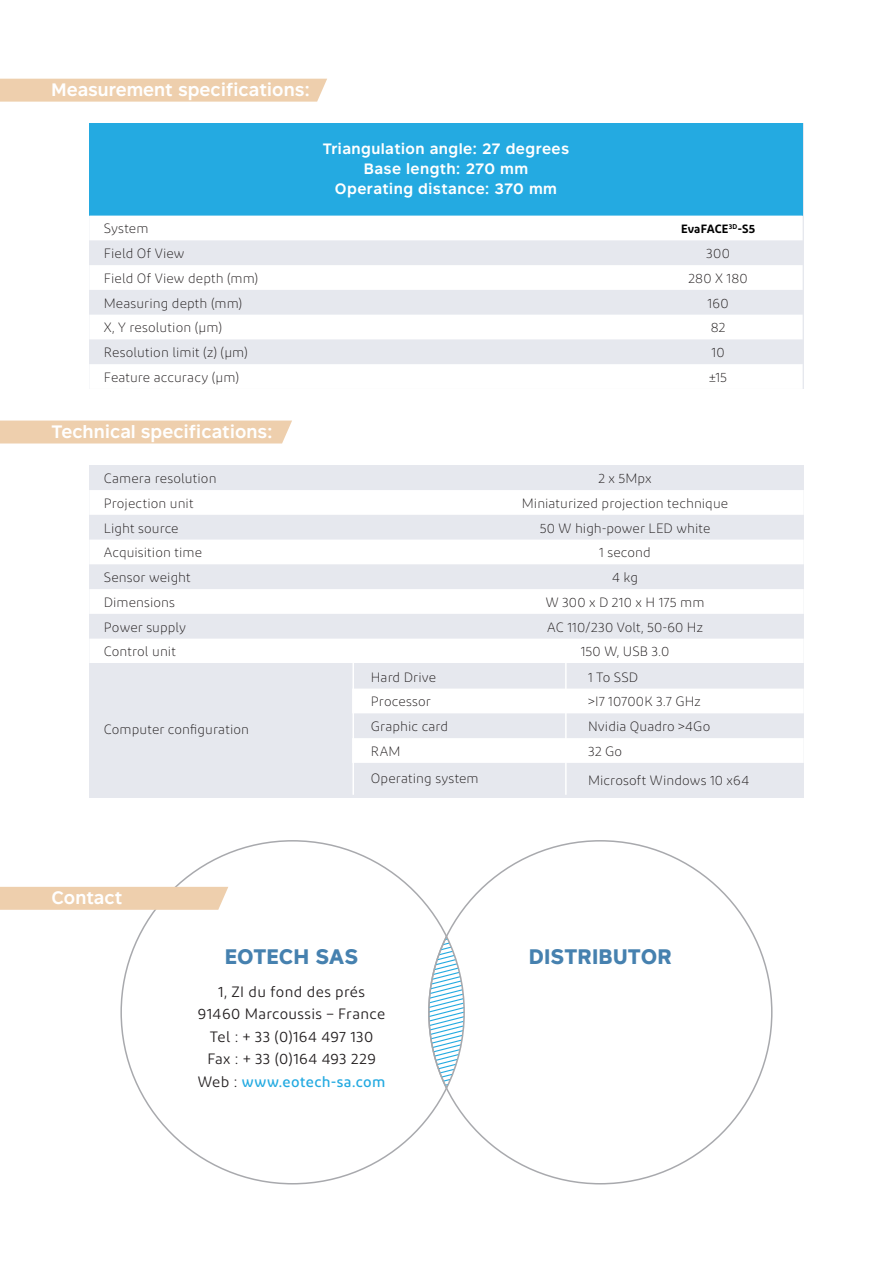
<style>
.page{position:relative;width:893px;height:1263px;background:#fff}
.page>*{position:absolute;margin:0;border:0;box-sizing:border-box;transform-origin:0 0}
.t1{font:700 21px "Rutan";letter-spacing:.005em;color:#4681af}
.t2{font:600 18px "Rutan";color:#fff}
.t3{font:15px "Diodrum";letter-spacing:.025em;color:#231f20}
.Table_header{font:600 15px "Rutan";letter-spacing:.03em;color:#fff}
.t4{font:500 15px "Diodrum";letter-spacing:.03em;color:#24aae1}
.Table_copy{font:300 13.5px "Diodrum";letter-spacing:.005em;color:#231f20}
.Table_copy-2{font:600 12px "Diodrum";letter-spacing:.01em;color:#000}
.s1{font-weight:400;color:#231f20}
</style>
<div class="page">
<div style="left:89px;top:123px;width:714px;height:93px;background:#24aae1"></div>
<svg style="left:89px;top:240px;width:714px;height:149px"></svg>
<div style="left:89px;top:465px;width:715px;height:198px;background:#e6e8ee"></div>
<svg style="left:89px;top:490px;width:715px;height:173px;fill:#fff"></svg>
<div style="left:89px;top:664px;width:715px;height:134px;background:#e6e8ee"></div>
<svg style="left:354px;top:689px;width:450px;height:74px"></svg>
<div style="left:0;top:79px;width:327px;height:23px;background:#eecfad"></div>
<div style="left:0;top:420px;width:292px;height:23px;background:#eecfad"></div>
<hr style="left:352px;top:660px;width:2px;height:135px;background:#fff">
<hr style="left:565px;top:660px;width:2px;height:135px;background:#fff">
<div style="left:0;top:887px;width:228px;height:23px;background:#eecfad"></div>
<svg style="left:431px;top:939px;width:31px;height:147px"></svg>
<div style="left:428px;top:936px;width:37px;height:153px;border:2px solid #a8a9ad;border-radius:50%"></div>
<p class="t2" style="left:52px;top:75px;width:260px">Measurement specifications:</p>
<p class="Table_header" style="left:323px;top:137px;width:248px">Triangulation angle: 27 degrees</p>
<p class="Table_header" style="left:364px;top:156px;width:166px">Base length: 270 mm</p>
<p class="Table_header" style="left:335px;top:176px;width:224px">Operating distance: 370 mm</p>
<p class="Table_copy" style="left:104px;top:221px;width:46px">System</p>
<p class="Table_copy-2" style="left:681px;top:221px;width:76px">EvaFACE<sup>3D</sup>-S5</p>
<p class="Table_copy" style="left:104px;top:245px;width:82px">Field Of View</p>
<p class="Table_copy" style="left:706px;top:245px;width:25px">300</p>
<p class="Table_copy" style="left:104px;top:270px;width:156px">Field Of View depth (mm)</p>
<p class="Table_copy" style="left:688px;top:270px;width:61px">280 X 180</p>
<p class="Table_copy" style="left:104px;top:295px;width:140px">Measuring depth (mm)</p>
<p class="Table_copy" style="left:708px;top:295px;width:22px">160</p>
<p class="Table_copy" style="left:104px;top:320px;width:120px">X, Y resolution (µm)</p>
<p class="Table_copy" style="left:711px;top:320px;width:16px">82</p>
<p class="Table_copy" style="left:104px;top:344px;width:146px">Resolution limit (z) (µm)</p>
<p class="Table_copy" style="left:711px;top:344px;width:15px">10</p>
<p class="Table_copy" style="left:104px;top:369px;width:137px">Feature accuracy (µm)</p>
<p class="Table_copy" style="left:709px;top:369px;width:20px">±15</p>
<p class="t2" style="left:52px;top:417px;width:223px">Technical specifications:</p>
<p class="Table_copy" style="left:104px;top:470px;width:114px">Camera resolution</p>
<p class="Table_copy" style="left:598px;top:470px;width:55px">2 x 5Mpx</p>
<p class="Table_copy" style="left:104px;top:495px;width:91px">Projection unit</p>
<p class="Table_copy" style="left:522px;top:495px;width:208px">Miniaturized projection technique</p>
<p class="Table_copy" style="left:104px;top:520px;width:76px">Light source</p>
<p class="Table_copy" style="left:540px;top:520px;width:172px">50 W high-power LED white</p>
<p class="Table_copy" style="left:104px;top:545px;width:100px">Acquisition time</p>
<p class="Table_copy" style="left:599px;top:545px;width:53px">1 second</p>
<p class="Table_copy" style="left:104px;top:569px;width:88px">Sensor weight</p>
<p class="Table_copy" style="left:612px;top:569px;width:27px">4 kg</p>
<p class="Table_copy" style="left:104px;top:594px;width:73px">Dimensions</p>
<p class="Table_copy" style="left:546px;top:594px;width:160px">W 300 x D 210 x H 175 mm</p>
<p class="Table_copy" style="left:104px;top:619px;width:84px">Power supply</p>
<p class="Table_copy" style="left:547px;top:619px;width:157px">AC 110/230 Volt, 50-60 Hz</p>
<p class="Table_copy" style="left:104px;top:644px;width:74px">Control unit</p>
<p class="Table_copy" style="left:581px;top:644px;width:90px">150 W, USB 3.0</p>
<p class="Table_copy" style="left:104px;top:721px;width:147px">Computer configuration</p>
<p class="t2" style="left:52px;top:883px;width:72px">Contact</p>
<p class="Table_copy" style="left:371px;top:669px;width:67px">Hard Drive</p>
<p class="Table_copy" style="left:588px;top:669px;width:51px">1 To SSD</p>
<p class="Table_copy" style="left:371px;top:694px;width:62px">Processor</p>
<p class="Table_copy" style="left:588px;top:694px;width:114px">&gt;I7 10700K 3.7 GHz</p>
<p class="Table_copy" style="left:371px;top:718px;width:79px">Graphic card</p>
<p class="Table_copy" style="left:588px;top:718px;width:124px">Nvidia Quadro &gt;4Go</p>
<p class="Table_copy" style="left:371px;top:743px;width:31px">RAM</p>
<p class="Table_copy" style="left:588px;top:743px;width:36px">32 Go</p>
<p class="Table_copy" style="left:371px;top:770px;width:109px">Operating system</p>
<p class="Table_copy" style="left:588px;top:773px;width:162px">Microsoft Windows 10 x64</p>
<p class="t1" style="left:225px;top:939px;width:135px">EOTECH SAS</p>
<p class="t3" style="left:218px;top:982px;width:149px">1, ZI du fond des prés</p>
<p class="t3" style="left:198px;top:1005px;width:189px">91460 Marcoussis – France</p>
<p class="t3" style="left:210px;top:1027px;width:165px">Tel : + 33 (0)164 497 130</p>
<p class="t3" style="left:207px;top:1050px;width:170px">Fax : + 33 (0)164 493 229</p>
<p class="t4" style="left:198px;top:1072px;width:189px"><span class="s1">Web :</span> www.eotech-sa.com</p>
<p class="t1" style="left:529px;top:939px;width:144px">DISTRIBUTOR</p>
</div>
